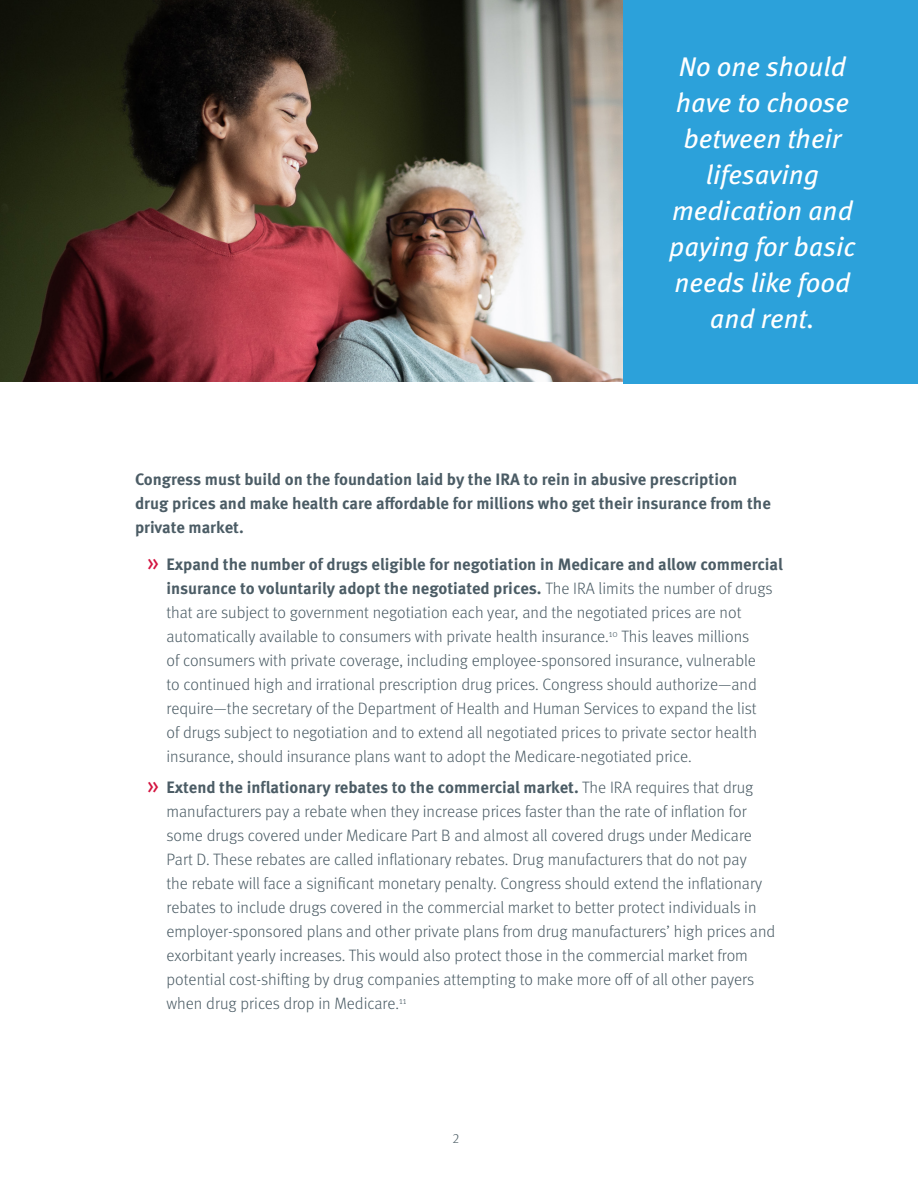
<style>
.page{position:relative;width:918px;height:1188px;background:#fff}
.page>*{position:absolute;margin:0;border:0;box-sizing:border-box;transform-origin:0 0}
.CALL_OUT_AND_PULL_QUOTE_RED_TEXT_CENTERE{font:italic 27px/36px "Meta OT";color:#fff;text-align:center}
.t1{font:300 16.5px/24px "Meta OT";color:#4b5c65}
.t2{font:700 16.5px/24px "Meta OT";color:#4b5c65}
.t3{font:300 13.5px "Meta OT";color:#4b5c65}
.s1{font-weight:400;font-size:24px;color:#d31440}
.s2{font-weight:700}
</style>
<div class="page">
<img style="left:0;top:0;width:623px;height:381px">
<div style="left:623px;top:0;width:295px;height:383px;background:#2ca1da"></div>
<p class="CALL_OUT_AND_PULL_QUOTE_RED_TEXT_CENTERE" style="left:669px;top:49px;width:188px">No one should have to choose between their lifesaving medication and paying for basic needs like food and rent.</p>
<p class="t2" style="left:135px;top:467px;width:637px">Congress must build on the foundation laid by the IRA to rein in abusive prescription drug prices and make health care affordable for millions who get their insurance from the private market.</p>
<p class="t1" style="left:166px;top:553px;width:618px;text-indent:-20px"><span class="s1">»</span> <span class="s2">Expand the number of drugs eligible for negotiation in Medicare and allow commercial insurance to voluntarily adopt the negotiated prices.</span> The IRA limits the number of drugs that are subject to government negotiation each year, and the negotiated prices are not automatically available to consumers with private health insurance.<sup>10</sup> This leaves millions<br>of consumers with private coverage, including employee-sponsored insurance, vulnerable<br>to continued high and irrational prescription drug prices. Congress should authorize—and require—the secretary of the Department of Health and Human Services to expand the list<br>of drugs subject to negotiation and to extend all negotiated prices to private sector health insurance, should insurance plans want to adopt the Medicare-negotiated price.</p>
<p class="t1" style="left:166px;top:776px;width:610px;text-indent:-20px"><span class="s1">»</span> <span class="s2">Extend the inflationary rebates to the commercial market.</span> The IRA requires that drug manufacturers pay a rebate when they increase prices faster than the rate of inflation for some drugs covered under Medicare Part B and almost all covered drugs under Medicare Part D. These rebates are called inflationary rebates. Drug manufacturers that do not pay<br>the rebate will face a significant monetary penalty. Congress should extend the inflationary rebates to include drugs covered in the commercial market to better protect individuals in employer-sponsored plans and other private plans from drug manufacturers’ high prices and exorbitant yearly increases. This would also protect those in the commercial market from potential cost-shifting by drug companies attempting to make more off of all other payers when drug prices drop in Medicare.<sup>11</sup></p>
<p class="t3" style="left:452px;top:1131px;width:8px">2</p>
</div>
